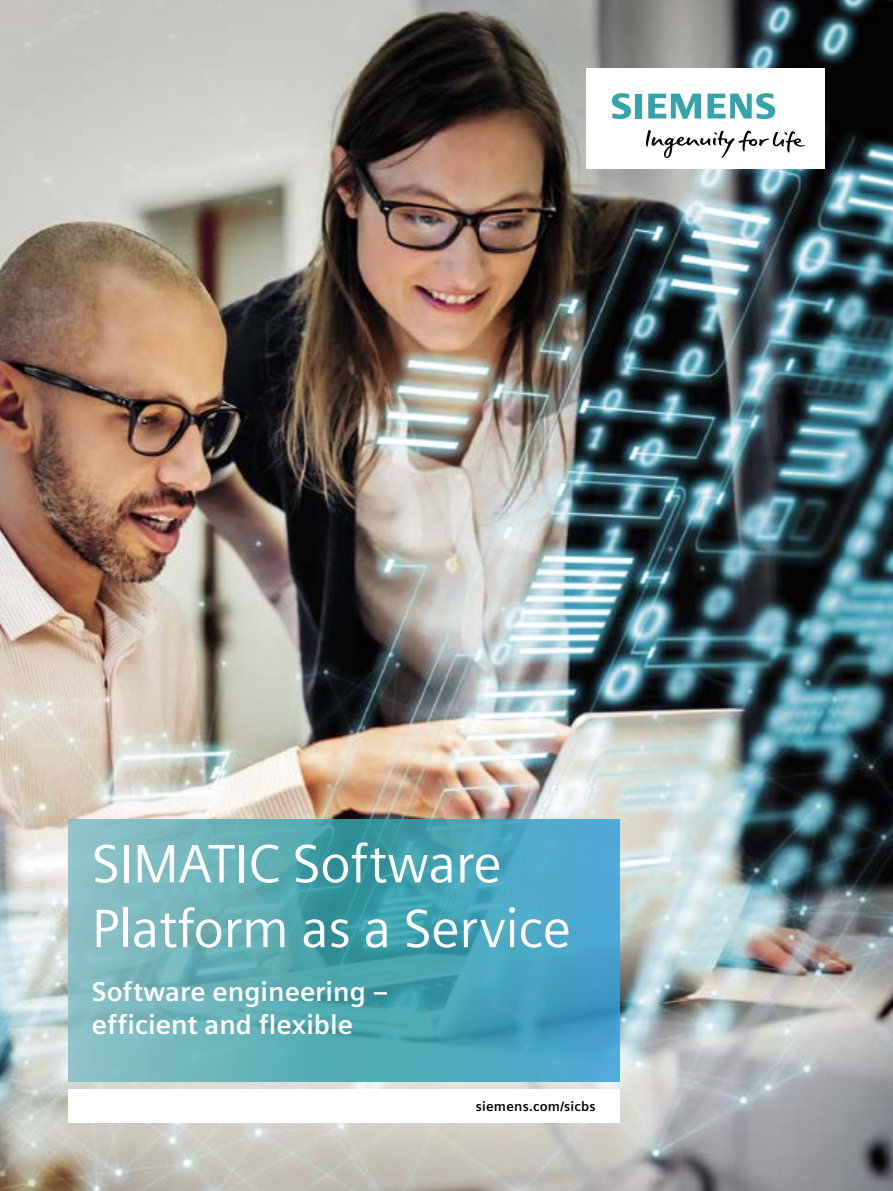
<style>
.page{position:relative;width:893px;height:1191px;background:#fff}
.page>*{position:absolute;margin:0;border:0;box-sizing:border-box;transform-origin:0 0}
.t1{font:54px/64.8px "Siemens Sans Global";letter-spacing:-.01em;color:#fff}
.t2{font:700 27px/32.4px "Siemens Sans Global";color:#fff}
.t3{font:700 13.5px "Siemens Sans Global";letter-spacing:.015em;color:#000}
</style>
<div class="page">
<img style="left:0;top:0;width:893px;height:1191px">
<div style="left:587px;top:68px;width:238px;height:101px;background:#fff"></div>
<svg style="left:646px;top:130px;width:159px;height:28px"></svg>
<svg style="left:612px;top:93px;width:30px;height:26px"></svg>
<svg style="left:648px;top:94px;width:53px;height:25px"></svg>
<svg style="left:707px;top:93px;width:68px;height:26px"></svg>
<div style="left:68px;top:1089px;width:551px;height:34px;background:#fff"></div>
<svg style="left:68px;top:819px;width:551px;height:262px;background:#58aab9"></svg>
<h1 class="t1" style="left:92px;top:833px;width:481px">SIMATIC Software<br>Platform as a Service</h1>
<p class="t2" style="left:92px;top:975px;width:298px">Software engineering – efficient and flexible</p>
<p class="t3" style="left:476px;top:1098px;width:121px">siemens.com/sicbs</p>
</div>
